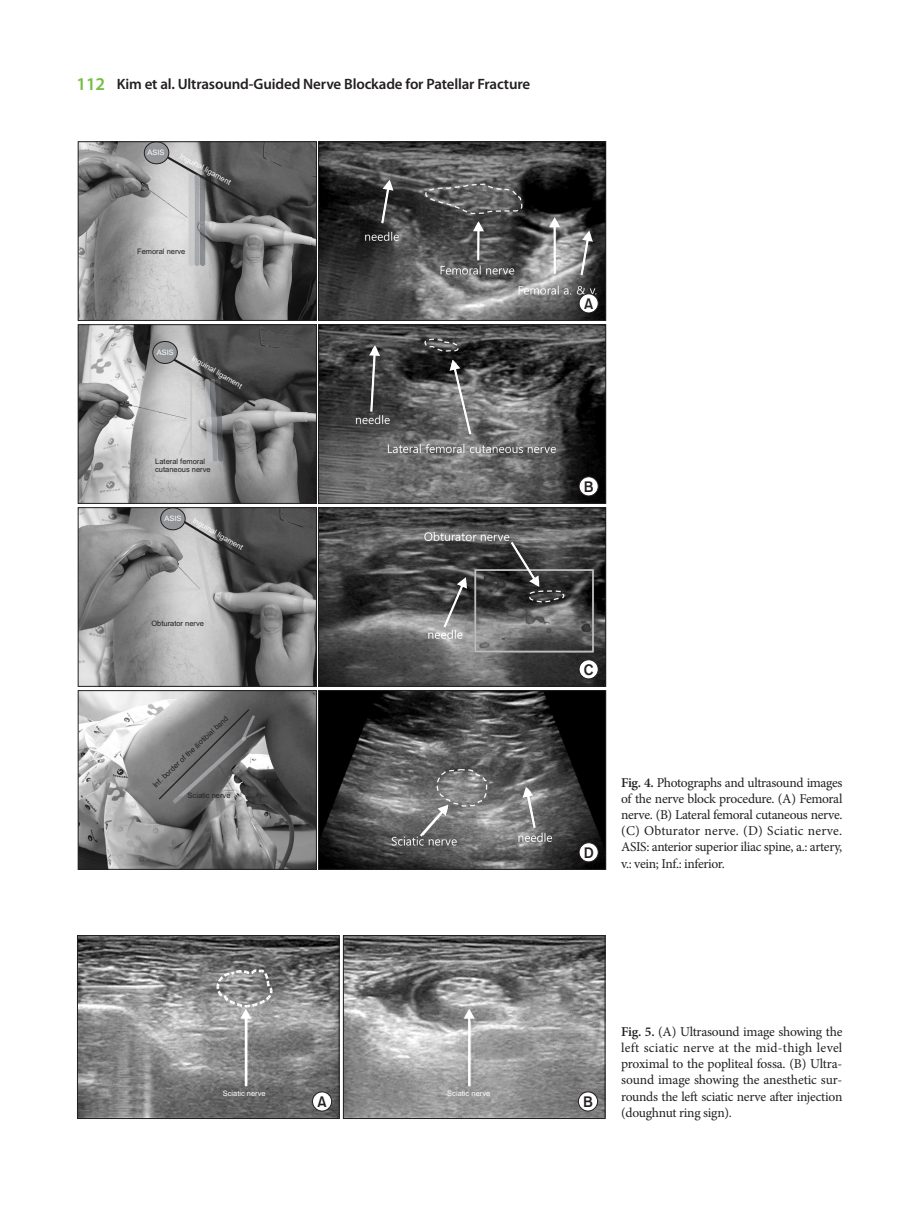
<style>
.page{position:relative;width:919px;height:1217px;background:#fff}
.page>*{position:absolute;margin:0;border:0;box-sizing:border-box;transform-origin:0 0}
.t1{font:600 15px "Myriad Pro";letter-spacing:-.01em;color:#231f20}
.t2{font:15px "Gothic 725 BT Bold A";color:#231f20}
.그림제목{font:13.5px/16.2px "Minion Pro";letter-spacing:-.025em;color:#231f20;text-align:justify}
.t3{font:7.5px/8.4px "Arial";color:#231f20}
.t4{font:7.5px "Arial";color:#fff}
.s1{font-size:18px;color:#71bf44}
.s2{font-weight:600}
</style>
<div class="page">
<svg style="left:78px;top:141px;width:528px;height:728px;background:#696969"></svg>
<div style="left:579px;top:294px;width:19px;height:19px;background:#fff;border-radius:50%"></div>
<div style="left:578px;top:293px;width:20px;height:20px;border:1px solid #231f20;border-radius:50%"></div>
<div style="left:579px;top:476px;width:19px;height:20px;background:#fff;border-radius:50%"></div>
<div style="left:578px;top:476px;width:20px;height:20px;border:1px solid #231f20;border-radius:50%"></div>
<div style="left:579px;top:659px;width:19px;height:19px;background:#fff;border-radius:50%"></div>
<div style="left:578px;top:659px;width:20px;height:20px;border:1px solid #231f20;border-radius:50%"></div>
<div style="left:579px;top:842px;width:19px;height:19px;background:#fff;border-radius:50%"></div>
<div style="left:578px;top:842px;width:20px;height:19px;border:1px solid #231f20;border-radius:50%"></div>
<svg style="left:77px;top:935px;width:528px;height:183px;background:#878787"></svg>
<hr style="left:245px;top:1017px;width:2px;height:68px;background:#fff">
<svg style="left:213px;top:965px;width:62px;height:53px;background:#979797"></svg>
<hr style="left:468px;top:1017px;width:2px;height:68px;background:#fff">
<svg style="left:463px;top:1008px;width:11px;height:10px"></svg>
<div style="left:312px;top:1091px;width:19px;height:19px;background:#fff;border-radius:50%"></div>
<div style="left:312px;top:1091px;width:20px;height:19px;border:1px solid #231f20;border-radius:50%"></div>
<div style="left:578px;top:1091px;width:19px;height:19px;background:#fff;border-radius:50%"></div>
<div style="left:578px;top:1091px;width:19px;height:19px;border:1px solid #231f20;border-radius:50%"></div>
<p class="t1" style="left:77px;top:74px;width:455px"><span class="s1">112</span> Kim et al. Ultrasound-Guided Nerve Blockade for Patellar Fracture</p>
<p class="t4" style="left:147px;top:149px;width:19px">ASIS</p>
<p class="t4" style="left:182px;top:153px;width:58px;rotate:28deg">Inguinal ligament</p>
<p class="t3" style="left:137px;top:248px;width:50px">Femoral nerve</p>
<p class="t4" style="left:157px;top:349px;width:19px">ASIS</p>
<p class="t4" style="left:194px;top:355px;width:58px;rotate:30deg">Inguinal ligament</p>
<p class="t3" style="left:155px;top:457px;width:57px">Lateral femoral cutaneous nerve</p>
<p class="t4" style="left:164px;top:516px;width:19px">ASIS</p>
<p class="t4" style="left:195px;top:517px;width:58px;rotate:30deg">Inguinal ligament</p>
<p class="t3" style="left:151px;top:619px;width:54px">Obturator nerve</p>
<p class="t3" style="left:151px;top:783px;width:102px;rotate:-43deg">Inf. border of the iliotibial band</p>
<p class="t3" style="left:188px;top:791px;width:44px">Sciatic nerve</p>
<p class="t2" style="left:584px;top:294px;width:11px">A</p>
<p class="t2" style="left:583px;top:477px;width:11px">B</p>
<p class="t2" style="left:583px;top:660px;width:11px">C</p>
<p class="t2" style="left:583px;top:843px;width:12px">D</p>
<p class="그림제목" style="left:621px;top:774px;width:223px"><span class="s2">Fig. 4.</span> Photographs and ultrasound images of the nerve block procedure. (A) Femoral nerve. (B) Lateral femoral cutaneous nerve. (C) Obturator nerve. (D) Sciatic nerve.<br>ASIS: anterior superior iliac spine, a.: artery, v.: vein; Inf.: inferior.</p>
<p class="t4" style="left:223px;top:1089px;width:44px">Sciatic nerve</p>
<p class="t4" style="left:447px;top:1089px;width:44px">Sciatic nerve</p>
<p class="t2" style="left:317px;top:1092px;width:11px">A</p>
<p class="t2" style="left:583px;top:1092px;width:11px">B</p>
<p class="그림제목" style="left:621px;top:1023px;width:223px"><span class="s2">Fig. 5.</span> (A) Ultrasound image showing the left sciatic nerve at the mid-thigh level proximal to the popliteal fossa. (B) Ultra&shy;sound image showing the anesthetic sur&shy;rounds the left sciatic nerve after injection (doughnut ring sign).</p>
</div>
